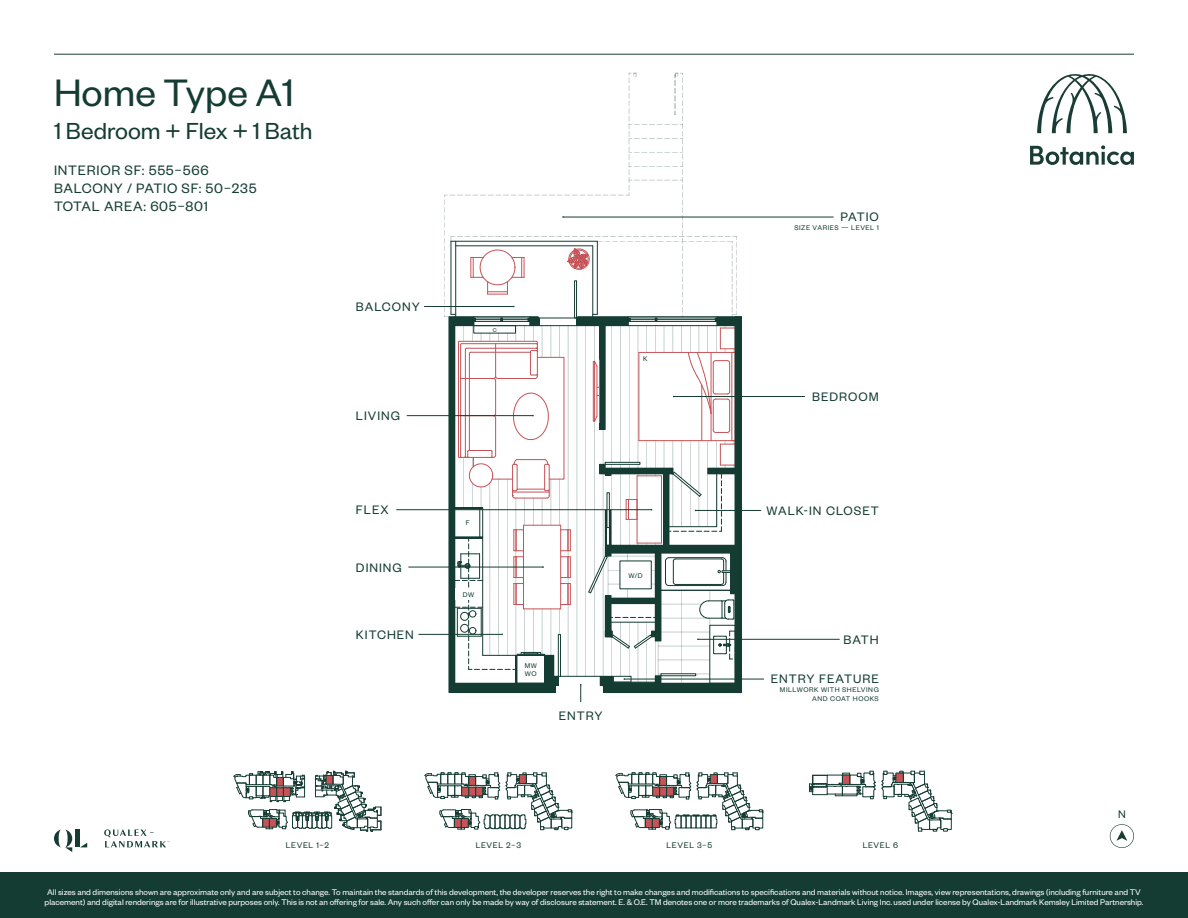
<style>
.page{position:relative;width:1188px;height:918px;background:#fff}
.page>*{position:absolute;margin:0;border:0;box-sizing:border-box;transform-origin:0 0}
.t1{font:42px "Founders Grotesk";color:#143c33}
.t2{font:25.5px "Founders Grotesk";color:#143c33}
.t3{font:15px "Founders Grotesk";letter-spacing:.05em;color:#143c33}
.t4{font:13.5px "Founders Grotesk";letter-spacing:.075em;color:#143c33}
.t5{font:12px "Founders Grotesk";color:#143c33}
.t6{font:9px/9.8px "Founders Grotesk";color:#fff}
.t7{font:9px "Founders Grotesk";letter-spacing:.075em;color:#143c33}
.t8{font:7.5px/9px "Founders Grotesk";letter-spacing:.075em;color:#143c33;text-align:right}
.t9{font:6px "Founders Grotesk";color:#143c33}
</style>
<div class="page">
<div style="left:0;top:873px;width:1188px;height:45px;background:#143c33"></div>
<svg style="left:1037px;top:74px;width:90px;height:59px"></svg>
<svg style="left:1030px;top:145px;width:104px;height:20px"></svg>
<svg style="left:54px;top:830px;width:18px;height:22px"></svg>
<div style="left:75px;top:830px;width:5px;height:17px;background:#143c33"></div>
<svg style="left:81px;top:843px;width:6px;height:4px"></svg>
<svg style="left:104px;top:829px;width:65px;height:18px"></svg>
<div style="left:735px;top:317px;width:6px;height:376px;background:#143c33"></div>
<hr style="left:741px;top:317px;width:1px;height:376px;background:#143c33">
<svg style="left:1110px;top:824px;width:24px;height:24px"></svg>
<svg style="left:233px;top:771px;width:149px;height:61px"></svg>
<svg style="left:425px;top:773px;width:148px;height:57px"></svg>
<svg style="left:616px;top:773px;width:148px;height:57px"></svg>
<svg style="left:809px;top:771px;width:143px;height:61px"></svg>
<hr style="left:54px;top:54px;width:1080px;height:1px;background:#1a3d33">
<hr style="left:424px;top:306px;width:90px;height:1px;background:#143c33">
<hr style="left:407px;top:415px;width:126px;height:1px;background:#143c33">
<hr style="left:396px;top:509px;width:256px;height:1px;background:#143c33">
<hr style="left:563px;top:217px;width:271px;height:1px;background:#143c33">
<hr style="left:696px;top:510px;width:65px;height:1px;background:#143c33">
<hr style="left:624px;top:679px;width:140px;height:1px;background:#143c33">
<hr style="left:698px;top:639px;width:142px;height:1px;background:#143c33">
<hr style="left:408px;top:567px;width:135px;height:1px;background:#143c33">
<hr style="left:418px;top:634px;width:84px;height:1px;background:#143c33">
<hr style="left:674px;top:396px;width:131px;height:1px;background:#143c33">
<svg style="left:444px;top:73px;width:294px;height:629px"></svg>
<div style="left:456px;top:589px;width:25px;height:11px;background:#fff"></div>
<p class="t1" style="left:54px;top:67px;width:242px">Home Type A1</p>
<p class="t2" style="left:54px;top:116px;width:260px">1 Bedroom + Flex + 1 Bath</p>
<p class="t3" style="left:54px;top:161px;width:156px">INTERIOR SF: 555–566</p>
<p class="t3" style="left:54px;top:179px;width:204px">BALCONY / PATIO SF: 50–235</p>
<p class="t3" style="left:54px;top:197px;width:156px">TOTAL AREA: 605–801</p>
<p class="t4" style="left:356px;top:299px;width:66px">BALCONY</p>
<p class="t4" style="left:356px;top:408px;width:46px">LIVING</p>
<p class="t4" style="left:356px;top:502px;width:34px">FLEX</p>
<p class="t4" style="left:356px;top:559px;width:47px">DINING</p>
<p class="t4" style="left:356px;top:626px;width:59px">KITCHEN</p>
<p class="t9" style="left:493px;top:326px;width:5px">C</p>
<p class="t8" style="left:643px;top:354px;width:6px">K</p>
<p class="t8" style="left:466px;top:518px;width:5px">F</p>
<p class="t8" style="left:463px;top:589px;width:13px">DW</p>
<p class="t8" style="left:628px;top:571px;width:16px">W/D</p>
<p class="t8" style="left:525px;top:661px;width:14px">MW</p>
<p class="t8" style="left:525px;top:668px;width:13px">WO</p>
<p class="t4" style="left:559px;top:707px;width:45px">ENTRY</p>
<p class="t4" style="left:840px;top:208px;width:40px">PATIO</p>
<p class="t8" style="left:794px;top:223px;width:86px">SIZE VARIES — LEVEL 1</p>
<p class="t4" style="left:812px;top:388px;width:68px">BEDROOM</p>
<p class="t4" style="left:766px;top:503px;width:114px">WALK-IN CLOSET</p>
<p class="t4" style="left:844px;top:631px;width:37px">BATH</p>
<p class="t4" style="left:771px;top:671px;width:110px">ENTRY FEATURE</p>
<p class="t8" style="left:780px;top:685px;width:100px">MILLWORK WITH SHELVING<br>AND COAT HOOKS</p>
<p class="t7" style="left:286px;top:839px;width:45px">LEVEL 1–2</p>
<p class="t7" style="left:476px;top:839px;width:47px">LEVEL 2–3</p>
<p class="t7" style="left:667px;top:839px;width:47px">LEVEL 3–5</p>
<p class="t7" style="left:863px;top:839px;width:37px">LEVEL 6</p>
<h3 class="t5" style="left:1118px;top:807px;width:9px">N</h3>
<p class="t6" style="left:45px;top:887px;width:1100px">All sizes and dimensions shown are approximate only and are subject to change. To maintain the standards of this development, the developer reserves the right to make changes and modifications to specifications and materials without notice. Images, view representations, drawings (including furniture and TV placement) and digital renderings are for illustrative purposes only. This is not an offering for sale. Any such offer can only be made by way of disclosure statement. E. &amp; O.E. TM denotes one or more trademarks of Qualex-Landmark Living Inc. used under license by Qualex-Landmark Kemsley Limited Partnership.</p>
</div>
